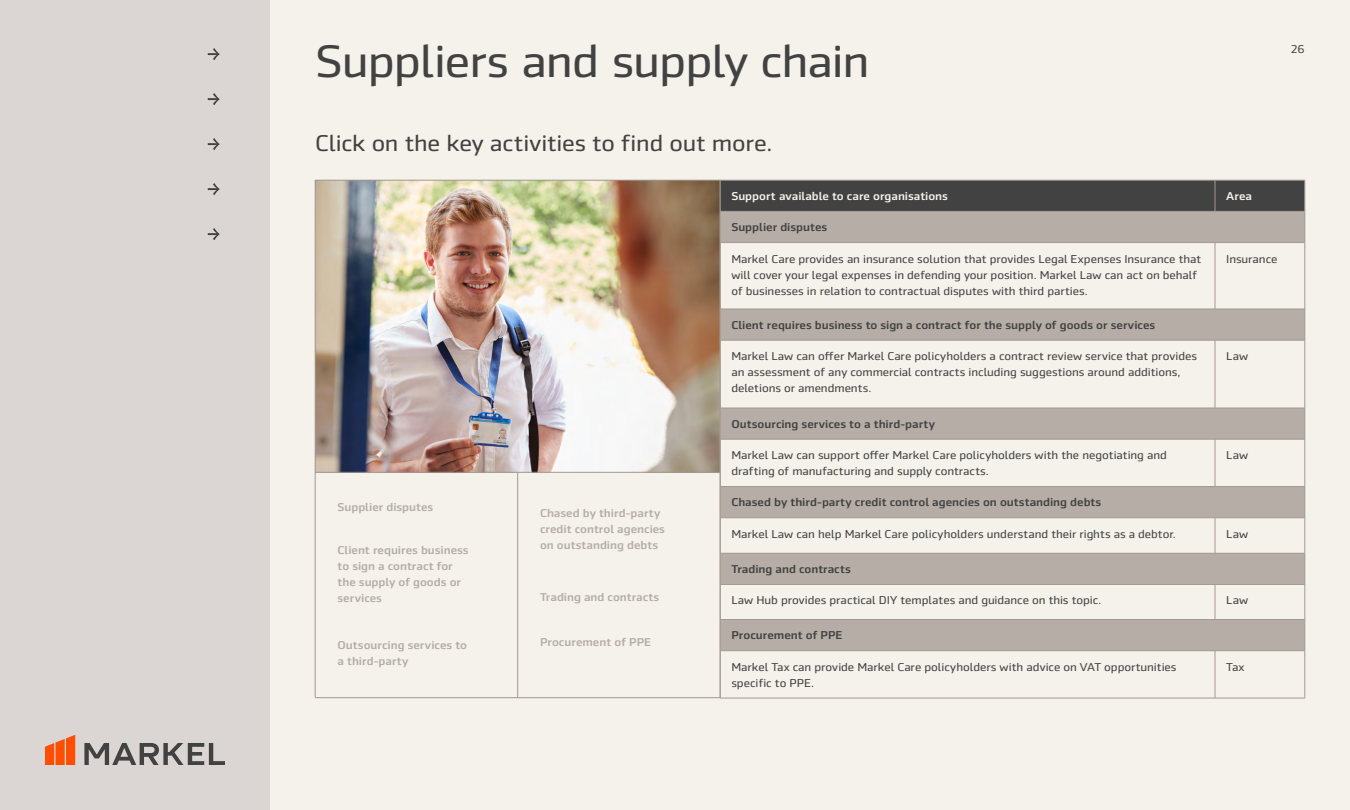
<style>
.page{position:relative;width:1350px;height:810px;background:#f4f2eb}
.page>*{position:absolute;margin:0;border:0;box-sizing:border-box;transform-origin:0 0}
.t1{font:46.12px "Markel Sans";letter-spacing:-.025em;color:#424242}
.t2{font:23.1px "Markel Sans";letter-spacing:-.01em;color:#424242}
.t3{font:11.55px/16.1px "Markel Sans";letter-spacing:-.005em;color:#424242}
.t4{font:500 11.55px "Markel Sans";color:#424242}
.t5{font:500 11.55px/16.1px "Markel Sans";color:#b5ada6}
.t6{font:500 11.55px "Markel Sans";letter-spacing:-.005em;color:#f4f2eb}
</style>
<div class="page">
<div style="left:0;top:0;width:270px;height:810px;background:#dbd6d3"></div>
<img style="left:316px;top:181px;width:404px;height:291px">
<hr style="left:315px;top:180px;width:1px;height:518px;background:#a39990">
<hr style="left:315px;top:180px;width:405px;height:1px;background:#a39990">
<hr style="left:315px;top:472px;width:405px;height:1px;background:#a39990">
<hr style="left:315px;top:698px;width:405px;height:1px;background:#a39990">
<hr style="left:518px;top:472px;width:1px;height:226px;background:#a39990">
<svg style="left:84px;top:743px;width:141px;height:22px"></svg>
<svg style="left:45px;top:735px;width:30px;height:30px"></svg>
<div style="left:721px;top:181px;width:584px;height:30px;background:#424242"></div>
<svg style="left:721px;top:212px;width:584px;height:439px"></svg>
<hr style="left:720px;top:180px;width:495px;height:1px;background:#a39990">
<hr style="left:720px;top:180px;width:1px;height:31px;background:#a39990">
<hr style="left:1215px;top:180px;width:90px;height:1px;background:#a39990">
<hr style="left:1305px;top:180px;width:1px;height:31px;background:#a39990">
<hr style="left:720px;top:211px;width:1px;height:32px;background:#a39990">
<hr style="left:1305px;top:211px;width:1px;height:32px;background:#a39990">
<hr style="left:720px;top:243px;width:1px;height:66px;background:#a39990">
<hr style="left:1305px;top:243px;width:1px;height:66px;background:#a39990">
<hr style="left:720px;top:309px;width:1px;height:31px;background:#a39990">
<hr style="left:1305px;top:309px;width:1px;height:31px;background:#a39990">
<hr style="left:720px;top:340px;width:1px;height:68px;background:#a39990">
<hr style="left:1305px;top:340px;width:1px;height:68px;background:#a39990">
<hr style="left:720px;top:408px;width:1px;height:31px;background:#a39990">
<hr style="left:1305px;top:408px;width:1px;height:31px;background:#a39990">
<hr style="left:720px;top:439px;width:1px;height:48px;background:#a39990">
<hr style="left:1305px;top:439px;width:1px;height:48px;background:#a39990">
<hr style="left:720px;top:487px;width:1px;height:31px;background:#a39990">
<hr style="left:1305px;top:487px;width:1px;height:31px;background:#a39990">
<hr style="left:720px;top:518px;width:1px;height:35px;background:#a39990">
<hr style="left:1305px;top:518px;width:1px;height:35px;background:#a39990">
<hr style="left:720px;top:553px;width:1px;height:31px;background:#a39990">
<hr style="left:1305px;top:553px;width:1px;height:31px;background:#a39990">
<hr style="left:720px;top:584px;width:1px;height:36px;background:#a39990">
<hr style="left:1305px;top:584px;width:1px;height:36px;background:#a39990">
<hr style="left:720px;top:619px;width:1px;height:32px;background:#a39990">
<hr style="left:1305px;top:619px;width:1px;height:32px;background:#a39990">
<hr style="left:720px;top:651px;width:1px;height:47px;background:#a39990">
<hr style="left:1305px;top:651px;width:1px;height:47px;background:#a39990">
<hr style="left:720px;top:698px;width:495px;height:1px;background:#a39990">
<hr style="left:1215px;top:698px;width:90px;height:1px;background:#a39990">
<hr style="left:1215px;top:180px;width:1px;height:31px;background:#a39990">
<hr style="left:720px;top:211px;width:495px;height:1px;background:#a39990">
<hr style="left:1215px;top:211px;width:90px;height:1px;background:#a39990">
<hr style="left:720px;top:242px;width:495px;height:1px;background:#a39990">
<hr style="left:1215px;top:242px;width:90px;height:1px;background:#a39990">
<hr style="left:1215px;top:243px;width:1px;height:66px;background:#a39990">
<hr style="left:720px;top:309px;width:495px;height:1px;background:#a39990">
<hr style="left:1215px;top:309px;width:90px;height:1px;background:#a39990">
<hr style="left:720px;top:340px;width:495px;height:1px;background:#a39990">
<hr style="left:1215px;top:340px;width:90px;height:1px;background:#a39990">
<hr style="left:1215px;top:340px;width:1px;height:68px;background:#a39990">
<hr style="left:720px;top:408px;width:495px;height:1px;background:#a39990">
<hr style="left:1215px;top:408px;width:90px;height:1px;background:#a39990">
<hr style="left:720px;top:439px;width:495px;height:1px;background:#a39990">
<hr style="left:1215px;top:439px;width:90px;height:1px;background:#a39990">
<hr style="left:1215px;top:439px;width:1px;height:47px;background:#a39990">
<hr style="left:720px;top:486px;width:495px;height:1px;background:#a39990">
<hr style="left:1215px;top:486px;width:90px;height:1px;background:#a39990">
<hr style="left:720px;top:518px;width:495px;height:1px;background:#a39990">
<hr style="left:1215px;top:518px;width:90px;height:1px;background:#a39990">
<hr style="left:1215px;top:518px;width:1px;height:35px;background:#a39990">
<hr style="left:720px;top:553px;width:495px;height:1px;background:#a39990">
<hr style="left:1215px;top:553px;width:90px;height:1px;background:#a39990">
<hr style="left:720px;top:584px;width:495px;height:1px;background:#a39990">
<hr style="left:1215px;top:584px;width:90px;height:1px;background:#a39990">
<hr style="left:1215px;top:585px;width:1px;height:34px;background:#a39990">
<hr style="left:720px;top:619px;width:495px;height:1px;background:#a39990">
<hr style="left:1215px;top:619px;width:90px;height:1px;background:#a39990">
<hr style="left:720px;top:651px;width:495px;height:1px;background:#a39990">
<hr style="left:1215px;top:651px;width:90px;height:1px;background:#a39990">
<hr style="left:1215px;top:651px;width:1px;height:47px;background:#a39990">
<svg style="left:208px;top:48px;width:12px;height:12px"></svg>
<svg style="left:208px;top:93px;width:12px;height:12px"></svg>
<svg style="left:208px;top:138px;width:12px;height:12px"></svg>
<svg style="left:208px;top:183px;width:12px;height:12px"></svg>
<svg style="left:208px;top:228px;width:12px;height:12px"></svg>
<h1 class="t1" style="left:315px;top:36px;width:556px">Suppliers and supply chain</h1>
<p class="t3" style="left:1291px;top:41px;width:16px">26</p>
<h2 class="t2" style="left:315px;top:130px;width:459px">Click on the key activities to find out more.</h2>
<p class="t6" style="left:731px;top:190px;width:218px">Support available to care organisations</p>
<p class="t6" style="left:1226px;top:190px;width:27px">Area</p>
<p class="t4" style="left:731px;top:221px;width:97px">Supplier disputes</p>
<p class="t3" style="left:731px;top:251px;width:471px">Markel Care provides an insurance solution that provides Legal Expenses Insurance that will cover your legal expenses in defending your position. Markel Law can act on behalf of businesses in relation to contractual disputes with third parties.</p>
<p class="t3" style="left:1226px;top:251px;width:53px">Insurance</p>
<p class="t4" style="left:731px;top:318px;width:425px">Client requires business to sign a contract for the supply of goods or services</p>
<p class="t3" style="left:731px;top:348px;width:467px">Markel Law can offer Markel Care policyholders a contract review service that provides an assessment of any commercial contracts including suggestions around additions, deletions or amendments.</p>
<p class="t3" style="left:1226px;top:348px;width:23px">Law</p>
<p class="t4" style="left:731px;top:417px;width:205px">Outsourcing services to a third-party</p>
<p class="t3" style="left:731px;top:447px;width:437px">Markel Law can support offer Markel Care policyholders with the negotiating and drafting of manufacturing and supply contracts.</p>
<p class="t3" style="left:1226px;top:447px;width:23px">Law</p>
<p class="t4" style="left:731px;top:496px;width:371px">Chased by third-party credit control agencies on outstanding debts</p>
<p class="t3" style="left:731px;top:526px;width:446px">Markel Law can help Markel Care policyholders understand their rights as a debtor.</p>
<p class="t3" style="left:1226px;top:526px;width:23px">Law</p>
<p class="t4" style="left:731px;top:563px;width:121px">Trading and contracts</p>
<p class="t3" style="left:731px;top:592px;width:371px">Law Hub provides practical DIY templates and guidance on this topic.</p>
<p class="t3" style="left:1226px;top:592px;width:23px">Law</p>
<p class="t4" style="left:731px;top:629px;width:113px">Procurement of PPE</p>
<p class="t3" style="left:731px;top:659px;width:447px">Markel Tax can provide Markel Care policyholders with advice on VAT opportunities specific to PPE.</p>
<p class="t3" style="left:1226px;top:659px;width:20px">Tax</p>
<p class="t5" style="left:338px;top:499px;width:97px">Supplier disputes</p>
<p class="t5" style="left:338px;top:542px;width:133px">Client requires business to sign a contract for the supply of goods or services</p>
<p class="t5" style="left:338px;top:637px;width:131px">Outsourcing services to a third-party</p>
<p class="t5" style="left:540px;top:505px;width:127px">Chased by third-party credit control agencies on outstanding debts</p>
<p class="t5" style="left:540px;top:589px;width:121px">Trading and contracts</p>
<p class="t5" style="left:540px;top:634px;width:113px">Procurement of PPE</p>
</div>
